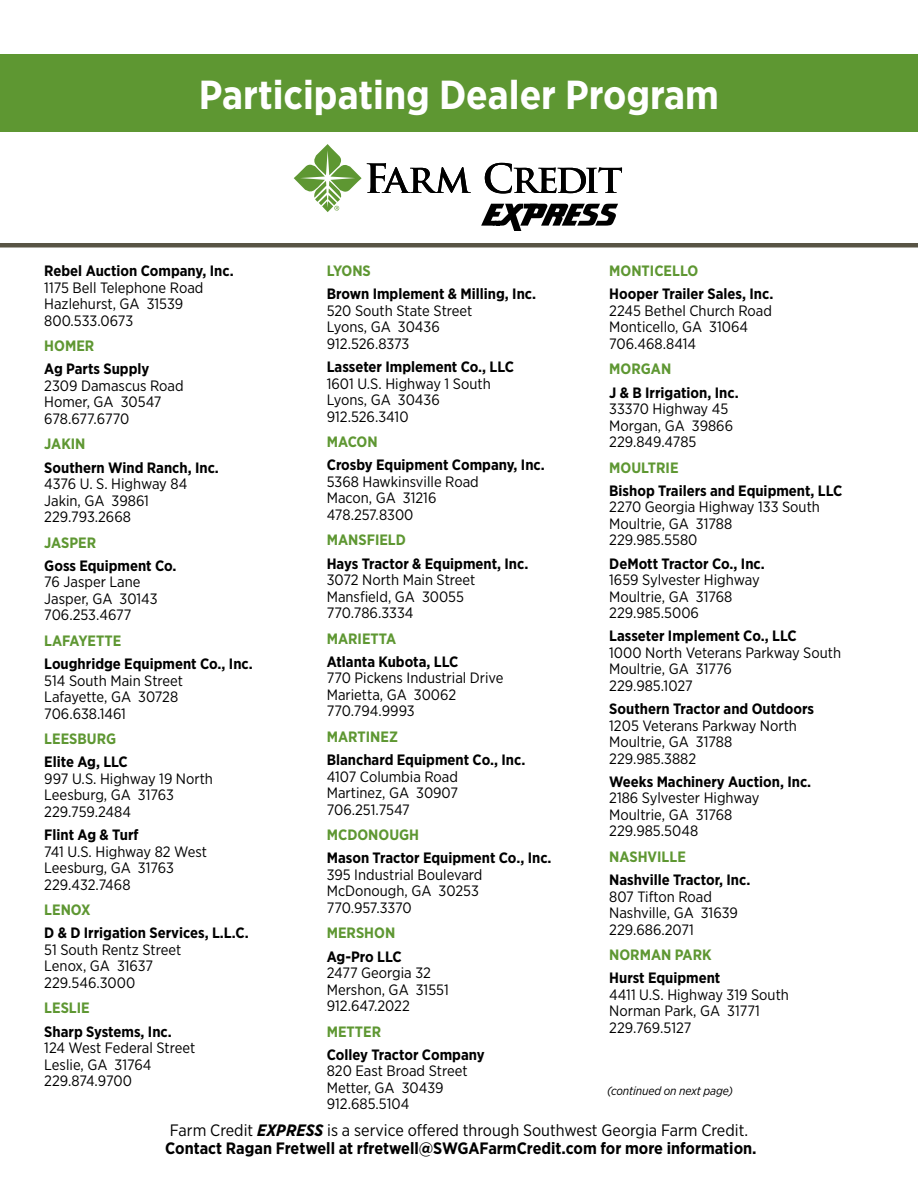
<style>
.page{position:relative;width:918px;height:1188px;background:#fff}
.page>*{position:absolute;margin:0;border:0;box-sizing:border-box;transform-origin:0 0}
.t1{font:700 40.5px "Gotham Narrow";color:#fff}
.t2{font:700 16.5px/18px "Gotham Narrow";color:#000}
.t3{font:15px/16.5px "Gotham Narrow";color:#000}
.t4{font:700 15px "Gotham Narrow";color:#000}
.t5{font:700 15px "Gotham Narrow";color:#5e9732}
.t6{font:italic 12px "Gotham Narrow";letter-spacing:-.01em;color:#000}
.s1{font-weight:400}
.s2{font-style:italic}
</style>
<div class="page">
<div style="left:0;top:54px;width:918px;height:78px;background:#5e9732"></div>
<svg style="left:294px;top:144px;width:177px;height:68px"></svg>
<svg style="left:485px;top:163px;width:137px;height:31px"></svg>
<svg style="left:481px;top:204px;width:137px;height:27px"></svg>
<div style="left:0;top:243px;width:918px;height:5px;background:#585445"></div>
<h1 class="t1" style="left:199px;top:69px;width:522px">Participating Dealer Program</h1>
<p class="t4" style="left:44px;top:261px;width:191px">Rebel Auction Company, Inc.</p>
<p class="t3" style="left:44px;top:279px;width:161px">1175 Bell Telephone Road<br>Hazlehurst, GA 31539<br>800.533.0673</p>
<p class="t5" style="left:44px;top:336px;width:52px">HOMER</p>
<p class="t4" style="left:44px;top:359px;width:107px">Ag Parts Supply</p>
<p class="t3" style="left:44px;top:377px;width:141px">2309 Damascus Road<br>Homer, GA 30547<br>678.677.6770</p>
<p class="t5" style="left:44px;top:434px;width:43px">JAKIN</p>
<p class="t4" style="left:44px;top:458px;width:176px">Southern Wind Ranch, Inc.</p>
<p class="t3" style="left:44px;top:475px;width:145px">4376 U. S. Highway 84<br>Jakin, GA 39861<br>229.793.2668</p>
<p class="t5" style="left:44px;top:533px;width:53px">JASPER</p>
<p class="t4" style="left:44px;top:556px;width:134px">Goss Equipment Co.</p>
<p class="t3" style="left:44px;top:573px;width:115px">76 Jasper Lane<br>Jasper, GA 30143<br>706.253.4677</p>
<p class="t5" style="left:44px;top:631px;width:78px">LAFAYETTE</p>
<p class="t4" style="left:44px;top:654px;width:210px">Loughridge Equipment Co., Inc.</p>
<p class="t3" style="left:44px;top:672px;width:140px">514 South Main Street<br>Lafayette, GA 30728<br>706.638.1461</p>
<p class="t5" style="left:44px;top:729px;width:73px">LEESBURG</p>
<p class="t4" style="left:44px;top:752px;width:85px">Elite Ag, LLC</p>
<p class="t3" style="left:44px;top:770px;width:170px">997 U.S. Highway 19 North<br>Leesburg, GA 31763<br>229.759.2484</p>
<p class="t4" style="left:44px;top:825px;width:96px">Flint Ag &amp; Turf</p>
<p class="t3" style="left:44px;top:843px;width:164px">741 U.S. Highway 82 West<br>Leesburg, GA 31763<br>229.432.7468</p>
<p class="t5" style="left:44px;top:900px;width:48px">LENOX</p>
<p class="t4" style="left:44px;top:923px;width:206px">D &amp; D Irrigation Services, L.L.C.</p>
<p class="t3" style="left:44px;top:941px;width:139px">51 South Rentz Street<br>Lenox, GA 31637<br>229.546.3000</p>
<p class="t5" style="left:44px;top:998px;width:47px">LESLIE</p>
<p class="t4" style="left:44px;top:1022px;width:129px">Sharp Systems, Inc.</p>
<p class="t3" style="left:44px;top:1039px;width:153px">124 West Federal Street<br>Leslie, GA 31764<br>229.874.9700</p>
<p class="t5" style="left:327px;top:261px;width:46px">LYONS</p>
<p class="t4" style="left:327px;top:284px;width:211px">Brown Implement &amp; Milling, Inc.</p>
<p class="t3" style="left:327px;top:302px;width:147px">520 South State Street<br>Lyons, GA 30436<br>912.526.8373</p>
<p class="t4" style="left:327px;top:357px;width:189px">Lasseter Implement Co., LLC</p>
<p class="t3" style="left:327px;top:375px;width:165px">1601 U.S. Highway 1 South<br>Lyons, GA 30436<br>912.526.3410</p>
<p class="t5" style="left:327px;top:432px;width:52px">MACON</p>
<p class="t4" style="left:327px;top:455px;width:220px">Crosby Equipment Company, Inc.</p>
<p class="t3" style="left:327px;top:473px;width:154px">5368 Hawkinsville Road<br>Macon, GA 31216<br>478.257.8300</p>
<p class="t5" style="left:327px;top:530px;width:81px">MANSFIELD</p>
<p class="t4" style="left:327px;top:554px;width:203px">Hays Tractor &amp; Equipment, Inc.</p>
<p class="t3" style="left:327px;top:571px;width:150px">3072 North Main Street<br>Mansfield, GA 30055<br>770.786.3334</p>
<p class="t5" style="left:327px;top:629px;width:71px">MARIETTA</p>
<p class="t4" style="left:327px;top:652px;width:133px">Atlanta Kubota, LLC</p>
<p class="t3" style="left:327px;top:669px;width:178px">770 Pickens Industrial Drive<br>Marietta, GA 30062<br>770.794.9993</p>
<p class="t5" style="left:327px;top:727px;width:73px">MARTINEZ</p>
<p class="t4" style="left:327px;top:750px;width:200px">Blanchard Equipment Co., Inc.</p>
<p class="t3" style="left:327px;top:768px;width:133px;text-align:justify">4107 Columbia Road Martinez, GA 30907<br>706.251.7547</p>
<p class="t5" style="left:327px;top:825px;width:94px">MCDONOUGH</p>
<p class="t4" style="left:327px;top:848px;width:226px">Mason Tractor Equipment Co., Inc.</p>
<p class="t3" style="left:327px;top:866px;width:157px">395 Industrial Boulevard<br>McDonough, GA 30253<br>770.957.3370</p>
<p class="t5" style="left:327px;top:923px;width:70px">MERSHON</p>
<p class="t4" style="left:327px;top:947px;width:76px">Ag-Pro LLC</p>
<p class="t3" style="left:327px;top:964px;width:124px">2477 Georgia 32<br>Mershon, GA 31551<br>912.647.2022</p>
<p class="t5" style="left:327px;top:1022px;width:56px">METTER</p>
<p class="t4" style="left:327px;top:1045px;width:159px">Colley Tractor Company</p>
<p class="t3" style="left:327px;top:1062px;width:142px">820 East Broad Street<br>Metter, GA 30439<br>912.685.5104</p>
<p class="t5" style="left:609px;top:261px;width:90px">MONTICELLO</p>
<p class="t4" style="left:609px;top:284px;width:166px">Hooper Trailer Sales, Inc.</p>
<p class="t3" style="left:609px;top:302px;width:164px">2245 Bethel Church Road<br>Monticello, GA 31064<br>706.468.8414</p>
<p class="t5" style="left:609px;top:359px;width:64px">MORGAN</p>
<p class="t4" style="left:609px;top:383px;width:131px">J &amp; B Irrigation, Inc.</p>
<p class="t3" style="left:609px;top:400px;width:125px">33370 Highway 45<br>Morgan, GA 39866<br>229.849.4785</p>
<p class="t5" style="left:609px;top:458px;width:71px">MOULTRIE</p>
<p class="t4" style="left:609px;top:481px;width:235px">Bishop Trailers and Equipment, LLC</p>
<p class="t3" style="left:609px;top:498px;width:212px">2270 Georgia Highway 133 South<br>Moultrie, GA 31788<br>229.985.5580</p>
<p class="t4" style="left:609px;top:554px;width:157px">DeMott Tractor Co., Inc.</p>
<p class="t3" style="left:609px;top:571px;width:152px">1659 Sylvester Highway<br>Moultrie, GA 31768<br>229.985.5006</p>
<p class="t4" style="left:609px;top:626px;width:189px">Lasseter Implement Co., LLC</p>
<p class="t3" style="left:609px;top:644px;width:233px">1000 North Veterans Parkway South<br>Moultrie, GA 31776<br>229.985.1027</p>
<p class="t4" style="left:609px;top:699px;width:206px">Southern Tractor and Outdoors</p>
<p class="t3" style="left:609px;top:717px;width:189px">1205 Veterans Parkway North<br>Moultrie, GA 31788<br>229.985.3882</p>
<p class="t4" style="left:609px;top:772px;width:204px">Weeks Machinery Auction, Inc.</p>
<p class="t3" style="left:609px;top:789px;width:152px">2186 Sylvester Highway<br>Moultrie, GA 31768<br>229.985.5048</p>
<p class="t5" style="left:609px;top:847px;width:78px">NASHVILLE</p>
<p class="t4" style="left:609px;top:870px;width:143px">Nashville Tractor, Inc.</p>
<p class="t3" style="left:609px;top:888px;width:130px">807 Tifton Road<br>Nashville, GA 31639<br>229.686.2071</p>
<p class="t5" style="left:609px;top:945px;width:104px">NORMAN PARK</p>
<p class="t4" style="left:609px;top:968px;width:113px">Hurst Equipment</p>
<p class="t3" style="left:609px;top:986px;width:181px">4411 U.S. Highway 319 South<br>Norman Park, GA 31771<br>229.769.5127</p>
<p class="t6" style="left:607px;top:1084px;width:128px">(continued on next page)</p>
<p class="t2" style="left:165px;top:1121px;width:593px"><span class="s1">Farm Credit</span> <span class="s2">EXPRESS</span> <span class="s1">is a service offered through Southwest Georgia Farm Credit.<br></span>Contact Ragan Fretwell at rfretwell@SWGAFarmCredit.com for more information.</p>
</div>
